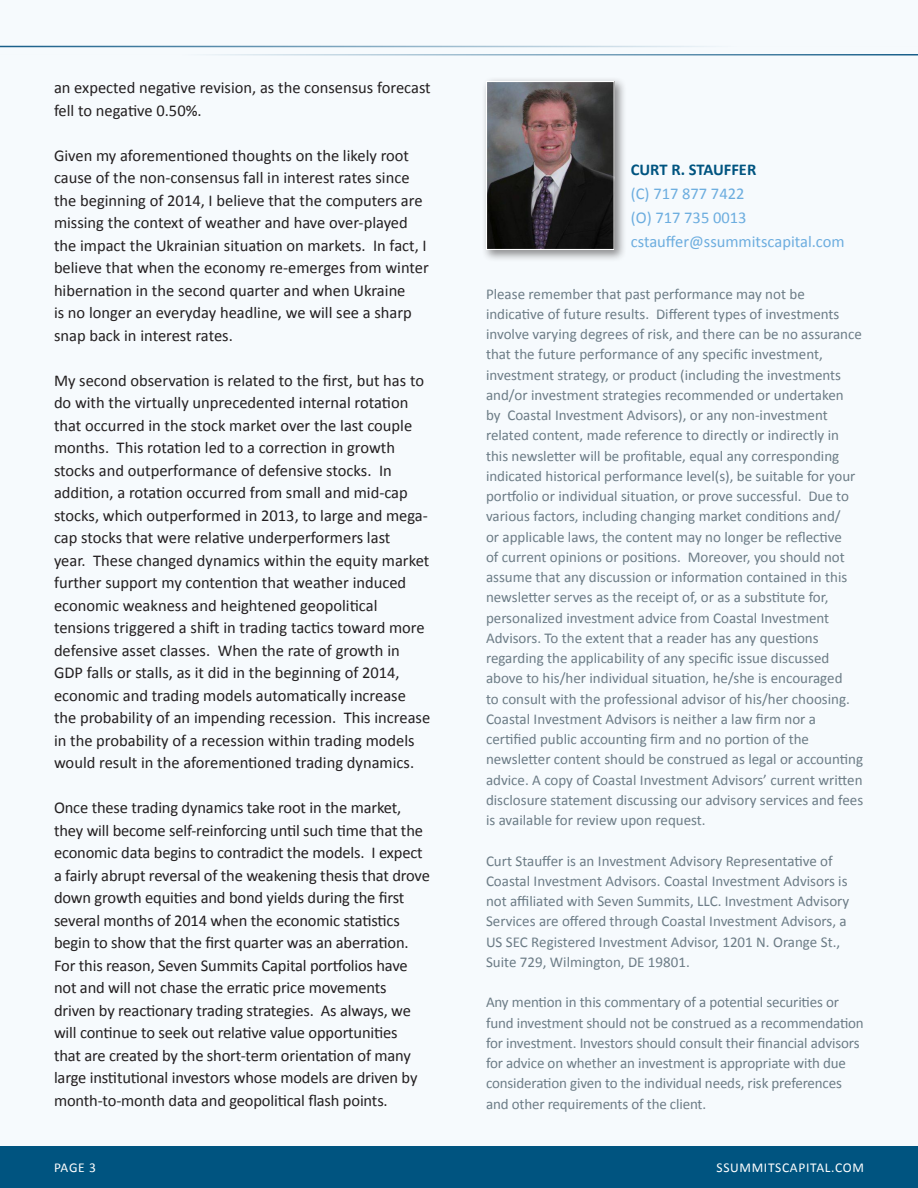
<style>
.page{position:relative;width:918px;height:1188px;background:#f6fafd}
.page>*{position:absolute;margin:0;border:0;box-sizing:border-box;transform-origin:0 0}
.t1{font:16.5px/22.5px "Calibri";color:#231f20}
.t2{font:16.5px "Calibri";color:#6caddf}
.t3{font:700 16.5px "Calibri";color:#005480}
.t4{font:15px/20.2px "Calibri";color:#6c7c86}
.t5{font:13.5px "Calibri";letter-spacing:.05em;color:#fff}
</style>
<div class="page">
<div style="left:0;top:1146px;width:918px;height:42px;background:#005480"></div>
<hr style="left:0;top:46px;width:918px;height:1px;background:#135b87">
<hr style="left:0;top:54px;width:918px;height:2px;background:#135b87">
<div style="left:482px;top:77px;width:145px;height:185px;background:#231f20;opacity:.5"></div>
<img style="left:488px;top:83px;width:125px;height:165px">
<div style="left:486px;top:81px;width:129px;height:169px;border:1px solid #fff"></div>
<p class="t1" style="left:54px;top:77px;width:378px">an expected negative revision, as the consensus forecast fell to negative 0.50%.</p>
<p class="t1" style="left:54px;top:144px;width:376px">Given my aforementioned thoughts on the likely root cause of the non-consensus fall in interest rates since the beginning of 2014, I believe that the computers are missing the context of weather and have over-played the impact the Ukrainian situation on markets. In fact, I believe that when the economy re-emerges from winter hibernation in the second quarter and when Ukraine<br>is no longer an everyday headline, we will see a sharp snap back in interest rates.</p>
<p class="t1" style="left:54px;top:369px;width:378px">My second observation is related to the first, but has to do with the virtually unprecedented internal rotation that occurred in the stock market over the last couple months. This rotation led to a correction in growth stocks and outperformance of defensive stocks. In addition, a rotation occurred from small and mid-cap stocks, which outperformed in 2013, to large and mega&shy;cap stocks that were relative underperformers last<br>year. These changed dynamics within the equity market further support my contention that weather induced economic weakness and heightened geopolitical tensions triggered a shift in trading tactics toward more defensive asset classes. When the rate of growth in GDP falls or stalls, as it did in the beginning of 2014, economic and trading models automatically increase the probability of an impending recession. This increase in the probability of a recession within trading models would result in the aforementioned trading dynamics.</p>
<p class="t1" style="left:54px;top:797px;width:377px">Once these trading dynamics take root in the market, they will become self-reinforcing until such time that the economic data begins to contradict the models. I expect a fairly abrupt reversal of the weakening thesis that drove down growth equities and bond yields during the first several months of 2014 when the economic statistics begin to show that the first quarter was an aberration.<br>For this reason, Seven Summits Capital portfolios have not and will not chase the erratic price movements driven by reactionary trading strategies. As always, we will continue to seek out relative value opportunities<br>that are created by the short-term orientation of many large institutional investors whose models are driven by month-to-month data and geopolitical flash points.</p>
<p class="t5" style="left:54px;top:1159px;width:44px">PAGE 3</p>
<p class="t3" style="left:631px;top:159px;width:127px">CURT R. STAUFFER</p>
<p class="t2" style="left:631px;top:183px;width:115px">(C) 717 877 7422</p>
<p class="t2" style="left:631px;top:207px;width:117px">(O) 717 735 0013</p>
<p class="t2" style="left:631px;top:231px;width:215px">cstauffer@ssummitscapital.com</p>
<p class="t4" style="left:486px;top:283px;width:379px">Please remember that past performance may not be indicative of future results. Different types of investments involve varying degrees of risk, and there can be no assurance that the future performance of any specific investment, investment strategy, or product (including the investments and/or investment strategies recommended or undertaken<br>by Coastal Investment Advisors), or any non-investment related content, made reference to directly or indirectly in this newsletter will be profitable, equal any corresponding indicated historical performance level(s), be suitable for your portfolio or individual situation, or prove successful. Due to various factors, including changing market conditions and/<br>or applicable laws, the content may no longer be reflective<br>of current opinions or positions. Moreover, you should not assume that any discussion or information contained in this newsletter serves as the receipt of, or as a substitute for, personalized investment advice from Coastal Investment Advisors. To the extent that a reader has any questions regarding the applicability of any specific issue discussed above to his/her individual situation, he/she is encouraged<br>to consult with the professional advisor of his/her choosing.<br>Coastal Investment Advisors is neither a law firm nor a certified public accounting firm and no portion of the newsletter content should be construed as legal or accounting advice. A copy of Coastal Investment Advisors’ current written disclosure statement discussing our advisory services and fees is available for review upon request.</p>
<p class="t4" style="left:486px;top:850px;width:365px">Curt Stauffer is an Investment Advisory Representative of Coastal Investment Advisors. Coastal Investment Advisors is not affiliated with Seven Summits, LLC. Investment Advisory Services are offered through Coastal Investment Advisors, a US SEC Registered Investment Advisor, 1201 N. Orange St., Suite 729, Wilmington, DE 19801.</p>
<p class="t4" style="left:486px;top:992px;width:379px">Any mention in this commentary of a potential securities or fund investment should not be construed as a recommendation for investment. Investors should consult their financial advisors for advice on whether an investment is appropriate with due consideration given to the individual needs, risk preferences and other requirements of the client.</p>
<p class="t5" style="left:716px;top:1159px;width:149px">SSUMMITSCAPITAL.COM</p>
</div>
